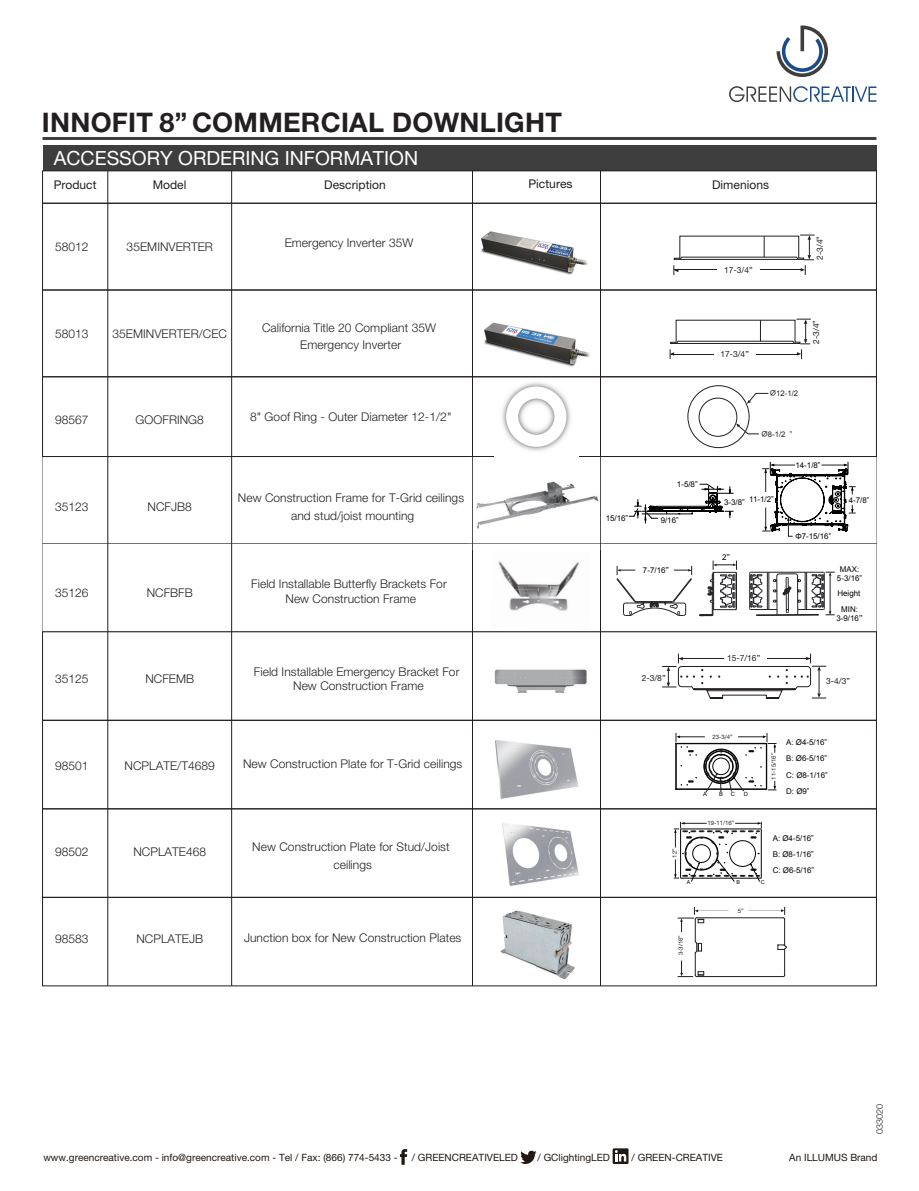
<style>
.page{position:relative;width:919px;height:1191px;background:#fff}
.page>*{position:absolute;margin:0;border:0;box-sizing:border-box;transform-origin:0 0}
.t1{font:700 27px "Helvetica Neue LT Pro";letter-spacing:.01em;color:#231f20}
.t2{font:19.5px "Helvetica Neue LT Pro";color:#fff}
.t3{font:300 12px/17.4px "Helvetica Neue LT Pro";letter-spacing:.005em;color:#231f20;text-align:center}
.t4{font:12px "Helvetica Neue LT Pro";letter-spacing:.005em;color:#231f20}
.t5{font:10.05px "Helvetica Neue LT Pro";color:#211814}
.t6{font:300 9px "Helvetica Neue LT Pro";letter-spacing:-.005em;color:#231f20}
.t7{font:8.55px "Helvetica Neue LT Pro";color:#231f20}
.t8{font:7.95px/16.4px "Arial";color:#030303;text-align:justify}
.t9{font:7.8px "Arial";color:#231f20}
.t10{font:6px "Helvetica Neue LT Pro";color:#231f20}
.t11{font:5.85px "Arial";color:#030303}
.t12{font:5.4px "Arial";color:#030303}
.s1{font-family:"ST Heiti SC";font-weight:300;font-size:9.9px}
.s2{font-family:"Helvetica Neue LT Pro";font-size:8.55px;color:#231f20}
</style>
<div class="page">
<hr style="left:43px;top:137px;width:833px;height:3px;background:#3e3e3f">
<svg style="left:776px;top:26px;width:52px;height:51px"></svg>
<svg style="left:729px;top:86px;width:147px;height:16px"></svg>
<img style="left:502px;top:382px;width:69px;height:69px">
<div style="left:687px;top:385px;width:62px;height:63px;border:1px solid #231f20;border-radius:50%"></div>
<div style="left:698px;top:398px;width:39px;height:38px;border:1px solid #231f20;border-radius:50%"></div>
<svg style="left:746px;top:393px;width:22px;height:11px"></svg>
<svg style="left:736px;top:423px;width:23px;height:11px"></svg>
<div style="left:43px;top:145px;width:833px;height:26px;background:#3e3e3f"></div>
<img style="left:495px;top:740px;width:84px;height:59px">
<img style="left:500px;top:910px;width:75px;height:70px">
<img style="left:502px;top:822px;width:77px;height:64px">
<hr style="left:697px;top:910px;width:31px;height:1px;background:#231f20">
<hr style="left:748px;top:910px;width:34px;height:1px;background:#231f20">
<hr style="left:696px;top:976px;width:87px;height:1px;background:#231f20">
<hr style="left:696px;top:917px;width:87px;height:1px;background:#231f20">
<svg style="left:777px;top:907px;width:10px;height:70px"></svg>
<svg style="left:677px;top:907px;width:27px;height:70px"></svg>
<img style="left:481px;top:231px;width:107px;height:44px">
<svg style="left:673px;top:235px;width:141px;height:40px"></svg>
<div style="left:42px;top:203px;width:834px;height:87px;border:1px solid #231f20"></div>
<div style="left:42px;top:290px;width:834px;height:87px;border:1px solid #231f20"></div>
<div style="left:42px;top:376px;width:834px;height:81px;border:1px solid #231f20"></div>
<svg style="left:42px;top:456px;width:834px;height:87px"></svg>
<svg style="left:42px;top:543px;width:834px;height:88px"></svg>
<div style="left:42px;top:631px;width:834px;height:89px;border:1px solid #231f20"></div>
<div style="left:42px;top:720px;width:834px;height:89px;border:1px solid #231f20"></div>
<div style="left:42px;top:808px;width:834px;height:89px;border:1px solid #231f20"></div>
<div style="left:42px;top:897px;width:834px;height:89px;border:1px solid #231f20"></div>
<hr style="left:107px;top:171px;width:1px;height:815px;background:#231f20">
<hr style="left:231px;top:171px;width:1px;height:815px;background:#231f20">
<hr style="left:472px;top:171px;width:1px;height:815px;background:#231f20">
<hr style="left:600px;top:171px;width:1px;height:815px;background:#231f20">
<img style="left:484px;top:322px;width:106px;height:45px">
<svg style="left:669px;top:319px;width:141px;height:40px"></svg>
<svg style="left:762px;top:462px;width:93px;height:74px"></svg>
<svg style="left:675px;top:733px;width:101px;height:59px"></svg>
<svg style="left:673px;top:821px;width:89px;height:61px"></svg>
<img style="left:494px;top:669px;width:93px;height:24px">
<img style="left:491px;top:550px;width:100px;height:41px">
<img style="left:490px;top:588px;width:100px;height:41px">
<svg style="left:749px;top:572px;width:85px;height:44px"></svg>
<svg style="left:699px;top:560px;width:38px;height:56px"></svg>
<svg style="left:616px;top:566px;width:76px;height:50px"></svg>
<svg style="left:662px;top:653px;width:164px;height:46px"></svg>
<svg style="left:629px;top:484px;width:104px;height:39px"></svg>
<svg style="left:400px;top:1149px;width:7px;height:15px"></svg>
<svg style="left:520px;top:1150px;width:16px;height:14px"></svg>
<svg style="left:612px;top:1148px;width:16px;height:16px"></svg>
<svg style="left:615px;top:1150px;width:11px;height:11px"></svg>
<img style="left:468px;top:457px;width:136px;height:93px">
<img style="left:494px;top:457px;width:84px;height:6px">
<img style="left:468px;top:543px;width:136px;height:1px">
<img style="left:472px;top:457px;width:1px;height:93px">
<img style="left:600px;top:457px;width:1px;height:93px">
<h1 class="t1" style="left:42px;top:105px;width:521px">INNOFIT 8” COMMERCIAL DOWNLIGHT</h1>
<h2 class="t2" style="left:54px;top:146px;width:366px">ACCESSORY ORDERING INFORMATION</h2>
<p class="t4" style="left:54px;top:177px;width:44px">Product</p>
<p class="t4" style="left:153px;top:177px;width:35px">Model</p>
<p class="t4" style="left:324px;top:177px;width:63px">Description</p>
<p class="t4" style="left:712px;top:177px;width:59px">Dimenions</p>
<p class="t4" style="left:528px;top:177px;width:46px">Pictures</p>
<p class="t3" style="left:55px;top:238px;width:35px">58012</p>
<p class="t3" style="left:127px;top:238px;width:88px">35EMINVERTER</p>
<p class="t3" style="left:285px;top:234px;width:130px">Emergency Inverter 35W</p>
<p class="t7" style="left:724px;top:265px;width:30px">17-3/4”</p>
<p class="t7" style="left:814px;top:260px;width:25px;rotate:-90deg">2-3/4”</p>
<p class="t3" style="left:55px;top:324px;width:35px">58013</p>
<p class="t3" style="left:55px;top:411px;width:35px">98567</p>
<p class="t3" style="left:112px;top:324px;width:116px">35EMINVERTER/CEC</p>
<p class="t3" style="left:262px;top:319px;width:175px">California Title 20 Compliant 35W<br>Emergency Inverter</p>
<p class="t3" style="left:136px;top:411px;width:70px">GOOFRING8</p>
<p class="t3" style="left:250px;top:408px;width:203px">8" Goof Ring - Outer Diameter 12-1/2"</p>
<p class="t7" style="left:720px;top:349px;width:30px">17-3/4”</p>
<p class="t9" style="left:769px;top:388px;width:30px"><span class="s1">ø</span>12-1/2</p>
<p class="t9" style="left:761px;top:429px;width:32px"><span class="s1">ø</span>8-1/2 ”</p>
<p class="t7" style="left:810px;top:344px;width:25px;rotate:-90deg">2-3/4”</p>
<p class="t8" style="left:795px;top:457px;width:27px">14-1/8”</p>
<p class="t8" style="left:677px;top:476px;width:22px">1-5/8”</p>
<p class="t3" style="left:55px;top:497px;width:35px">35123</p>
<p class="t3" style="left:148px;top:497px;width:46px">NCFJB8</p>
<p class="t3" style="left:238px;top:489px;width:228px">New Construction Frame for T-Grid ceilings and stud/joist mounting</p>
<p class="t8" style="left:605px;top:509px;width:24px">15/16”</p>
<p class="t8" style="left:660px;top:512px;width:20px">9/16”</p>
<p class="t8" style="left:749px;top:491px;width:26px">11-1/2”</p>
<p class="t8" style="left:848px;top:492px;width:22px">4-7/8”</p>
<p class="t8" style="left:724px;top:494px;width:22px">3-3/8”</p>
<p class="t8" style="left:795px;top:528px;width:37px">Φ7-15/16”</p>
<p class="t8" style="left:722px;top:548px;width:10px">2<span class="s2">”</span></p>
<p class="t3" style="left:55px;top:584px;width:35px">35126</p>
<p class="t3" style="left:147px;top:584px;width:48px">NCFBFB</p>
<p class="t3" style="left:251px;top:576px;width:197px;line-height:14.4px">Field Installable Butterfly Brackets For<br>New Construction Frame</p>
<p class="t8" style="left:643px;top:562px;width:28px">7-7/16<span class="s2">”</span></p>
<p class="t8" style="left:836px;top:565px;width:27px;line-height:9px;text-align:center">MAX:<br>5-3/16”</p>
<p class="t8" style="left:836px;top:604px;width:28px;line-height:9px;text-align:center">MIN:<br>3-9/16<span class="s2">”</span></p>
<p class="t8" style="left:837px;top:585px;width:24px">Height</p>
<p class="t7" style="left:727px;top:652px;width:35px">15-7/16”</p>
<p class="t3" style="left:55px;top:670px;width:35px">35125</p>
<p class="t3" style="left:145px;top:670px;width:50px">NCFEMB</p>
<p class="t3" style="left:254px;top:664px;width:207px;line-height:14.4px">Field Installable Emergency Bracket For<br>New Construction Frame</p>
<p class="t7" style="left:641px;top:673px;width:25px">2-3/8”</p>
<p class="t7" style="left:826px;top:675px;width:25px">3-4/3”</p>
<p class="t3" style="left:55px;top:756px;width:35px">98501</p>
<p class="t3" style="left:125px;top:756px;width:92px">NCPLATE/T4689</p>
<p class="t3" style="left:243px;top:754px;width:221px">New Construction Plate for T-Grid ceilings</p>
<p class="t10" style="left:712px;top:732px;width:22px">23-3/4”</p>
<p class="t11" style="left:703px;top:790px;width:5px">A</p>
<p class="t11" style="left:719px;top:790px;width:5px">B</p>
<p class="t11" style="left:730px;top:790px;width:6px">C</p>
<p class="t11" style="left:744px;top:790px;width:6px">D</p>
<p class="t10" style="left:769px;top:779px;width:28px;rotate:-90deg">11-15/16”</p>
<p class="t8" style="left:786px;top:734px;width:43px">A: Ø4-5/16” B: Ø6-5/16” C: Ø8-1/16” D: Ø9”</p>
<p class="t10" style="left:707px;top:819px;width:28px">19-11/16”</p>
<p class="t3" style="left:55px;top:843px;width:35px">98502</p>
<p class="t3" style="left:133px;top:843px;width:74px">NCPLATE468</p>
<p class="t3" style="left:252px;top:838px;width:199px">New Construction Plate for Stud/Joist ceilings</p>
<p class="t10" style="left:671px;top:857px;width:11px;rotate:-90deg">12”</p>
<p class="t8" style="left:772px;top:829px;width:43px">A: Ø4-5/16” B: Ø8-1/16” C: Ø6-5/16”</p>
<p class="t12" style="left:686px;top:879px;width:5px">A</p>
<p class="t12" style="left:736px;top:879px;width:5px">B</p>
<p class="t12" style="left:760px;top:879px;width:5px">C</p>
<p class="t10" style="left:737px;top:907px;width:7px">5”</p>
<p class="t3" style="left:55px;top:929px;width:35px">98583</p>
<p class="t3" style="left:136px;top:929px;width:68px">NCPLATEJB</p>
<p class="t3" style="left:244px;top:928px;width:219px">Junction box for New Construction Plates</p>
<p class="t10" style="left:676px;top:955px;width:22px;rotate:-90deg">3-3/16”</p>
<p class="t6" style="left:874px;top:1134px;width:31px;rotate:-90deg">033020</p>
<p class="t5" style="left:43px;top:1150px;width:356px">www.greencreative.com - info@greencreative.com - Tel / Fax: (866) 774-5433 -</p>
<p class="t5" style="left:411px;top:1150px;width:108px">/ GREENCREATIVELED</p>
<p class="t5" style="left:537px;top:1150px;width:74px">/ GClightingLED</p>
<p class="t5" style="left:631px;top:1150px;width:93px">/ GREEN-CREATIVE</p>
<p class="t5" style="left:789px;top:1150px;width:90px">An ILLUMUS Brand</p>
</div>
